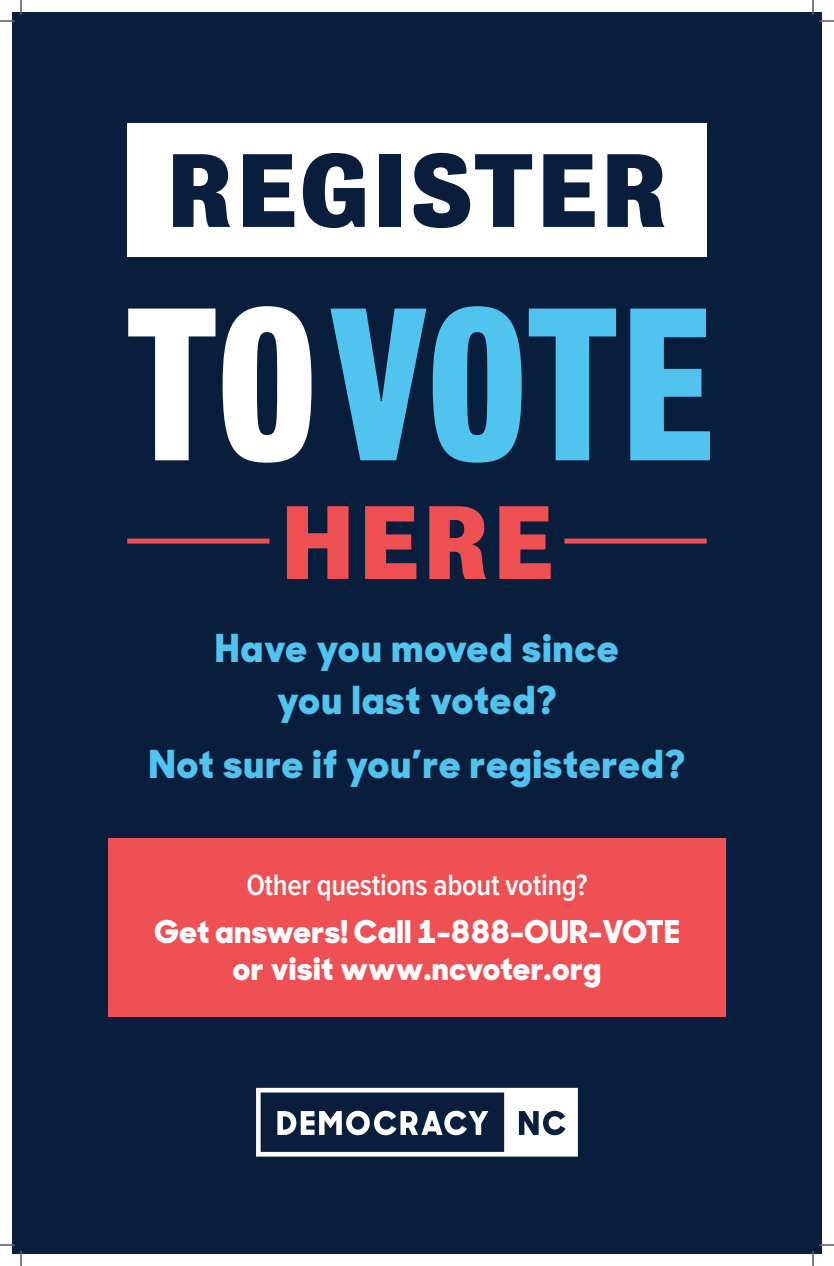
<style>
.page{position:relative;width:834px;height:1266px;background:#fff}
.page>*{position:absolute;margin:0;border:0;box-sizing:border-box;transform-origin:0 0}
.t1{font:700 197.6px "Bureau Grot Condensed";letter-spacing:.01em;color:#50c4ee}
.t2{font:700 94.7px "Bureau Grot";letter-spacing:.045em;color:#091d3d}
.t3{font:700 94.7px "Bureau Grot";color:#ef5054}
.t4{font:800 38.6px/51.5px "Sharp Sans No 1";letter-spacing:.045em;color:#50c4ee;text-align:center}
.Paragraph{font:800 31.4px/37px "Sharp Sans No 1";letter-spacing:.03em;color:#fff;text-align:center}
.Paragraph-2{font:600 30.4px "Proxima Nova Cond";letter-spacing:-.01em;color:#fff}
.s1{color:#fff}
</style>
<div class="page">
<div style="left:12px;top:12px;width:810px;height:1242px;background:#091d3d"></div>
<div style="left:127px;top:123px;width:580px;height:134px;background:#fff"></div>
<svg style="left:256px;top:1088px;width:322px;height:69px"></svg>
<div style="left:127px;top:539px;width:142px;height:5px;background:#ef5054"></div>
<div style="left:565px;top:539px;width:142px;height:5px;background:#ef5054"></div>
<div style="left:108px;top:838px;width:618px;height:178px;background:#ef5054"></div>
<svg style="left:0;top:0;width:22px;height:22px"></svg>
<svg style="left:0;top:1244px;width:22px;height:22px"></svg>
<svg style="left:812px;top:0;width:22px;height:22px"></svg>
<svg style="left:812px;top:1244px;width:22px;height:22px"></svg>
<p class="t2" style="left:167px;top:133px;width:502px">REGISTER</p>
<p class="t1" style="left:127px;top:271px;width:588px"><span class="s1">TO</span> VOTE</p>
<p class="t3" style="left:281px;top:485px;width:274px">HERE</p>
<h2 class="t4" style="left:216px;top:621px;width:404px">Have you moved since you last voted?</h2>
<h2 class="t4" style="left:149px;top:737px;width:537px">Not sure if you’re registered?</h2>
<p class="Paragraph-2" style="left:246px;top:862px;width:343px">Other questions about voting?</p>
<p class="Paragraph" style="left:154px;top:912px;width:527px">Get answers! Call 1-888-OUR-VOTE or visit www.ncvoter.org</p>
</div>
